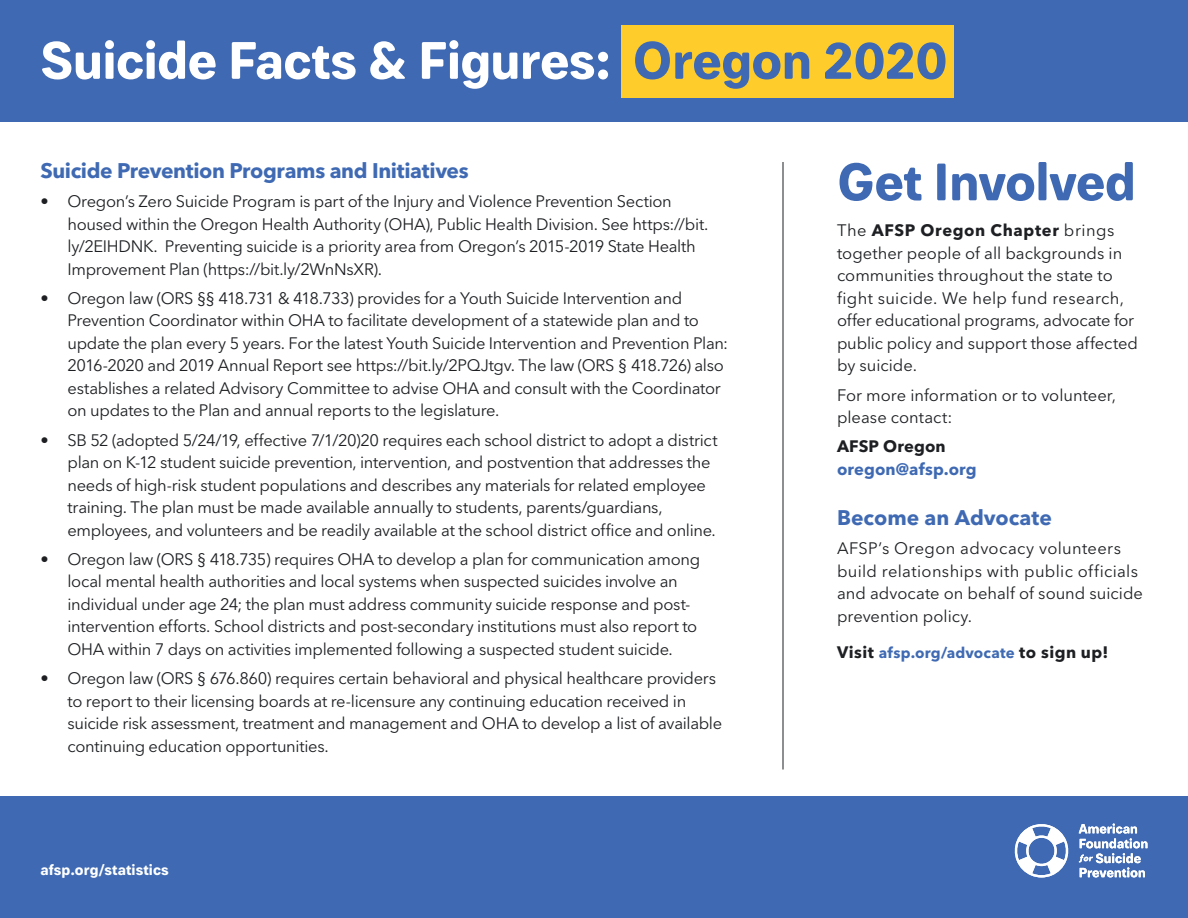
<style>
.page{position:relative;width:1188px;height:918px;background:#fff}
.page>*{position:absolute;margin:0;border:0;box-sizing:border-box;transform-origin:0 0}
.t1{font:700 52.5px "Paul Grotesk Soft";letter-spacing:-.01em;color:#fff}
.t2{font:700 52.5px "Paul Grotesk Soft";letter-spacing:-.01em;color:#3f6ab3}
.t3{font:700 21px "Avenir Next LT Pro";letter-spacing:-.015em;color:#3f6ab3}
.t4{font:700 21px "Avenir Next LT Pro";letter-spacing:.005em;color:#3f6ab3}
.t5{font:16.5px/22.5px "Avenir Next LT Pro";letter-spacing:-.02em;color:#1d1f22}
.t6{font:16.5px/22.5px "Avenir Next LT Pro";color:#1d1f22}
.t7{font:16.5px/22.5px "Avenir Next LT Pro";letter-spacing:.015em;color:#1d1f22}
.t8{font:700 16.5px "Avenir Next LT Pro";letter-spacing:.01em;color:#3f6ab3}
.t9{font:700 16.5px "Avenir Next LT Pro";letter-spacing:.005em;color:#1d1f22}
.t10{font:700 15px "Avenir Next LT Pro";letter-spacing:.015em;color:#3f6ab3}
.t11{font:700 15px "Paul Grotesk Soft";letter-spacing:.005em;color:#fff}
.s1{color:#3f6ab3}
.s2{font-weight:700}
.s3{font-size:16.5px;color:#1d1f22}
</style>
<div class="page">
<div style="left:0;top:796px;width:1188px;height:122px;background:#3f6ab3"></div>
<svg style="left:1079px;top:823px;width:69px;height:54px"></svg>
<svg style="left:1014px;top:824px;width:55px;height:54px"></svg>
<div style="left:0;top:0;width:1188px;height:122px;background:#3f6ab3"></div>
<div style="left:621px;top:26px;width:333px;height:72px;background:#ffcd2b"></div>
<hr style="left:783px;top:162px;width:1px;height:608px;background:#1d1f22">
<h1 class="t1" style="left:40px;top:29px;width:908px">Suicide Facts &amp; Figures: <span class="s1">Oregon 2020</span></h1>
<p class="t3" style="left:40px;top:158px;width:430px">Suicide Prevention Programs and Initiatives</p>
<p class="t5" style="left:67px;top:190px;width:643px;text-indent:-27px">• Oregon’s Zero Suicide Program is part of the Injury and Violence Prevention Section housed within the Oregon Health Authority (OHA), Public Health Division. See https://bit. ly/2EIHDNK. Preventing suicide is a priority area from Oregon’s 2015-2019 State Health Improvement Plan (https://bit.ly/2WnNsXR).</p>
<p class="t5" style="left:67px;top:287px;width:662px;text-indent:-27px">• Oregon law (ORS §§ 418.731 &amp; 418.733) provides for a Youth Suicide Intervention and Prevention Coordinator within OHA to facilitate development of a statewide plan and to update the plan every 5 years. For the latest Youth Suicide Intervention and Prevention Plan:<br>2016-2020 and 2019 Annual Report see https://bit.ly/2PQJtgv. The law (ORS § 418.726) also establishes a related Advisory Committee to advise OHA and consult with the Coordinator on updates to the Plan and annual reports to the legislature.</p>
<p class="t5" style="left:67px;top:429px;width:652px;text-indent:-27px">• SB 52 (adopted 5/24/19, effective 7/1/20)20 requires each school district to adopt a district plan on K-12 student suicide prevention, intervention, and postvention that addresses the needs of high-risk student populations and describes any materials for related employee training. The plan must be made available annually to students, parents/guardians, employees, and volunteers and be readily available at the school district office and online.</p>
<p class="t5" style="left:67px;top:548px;width:634px;text-indent:-27px">• Oregon law (ORS § 418.735) requires OHA to develop a plan for communication among local mental health authorities and local systems when suspected suicides involve an individual under age 24; the plan must address community suicide response and post&shy;intervention efforts. School districts and post-secondary institutions must also report to OHA within 7 days on activities implemented following a suspected student suicide.</p>
<p class="t5" style="left:67px;top:667px;width:656px;text-indent:-27px">• Oregon law (ORS § 676.860) requires certain behavioral and physical healthcare providers to report to their licensing boards at re-licensure any continuing education received in suicide risk assessment, treatment and management and OHA to develop a list of available continuing education opportunities.</p>
<p class="t11" style="left:40px;top:861px;width:130px">afsp.org/statistics</p>
<h1 class="t2" style="left:837px;top:151px;width:300px">Get Involved</h1>
<p class="t6" style="left:837px;top:219px;width:302px">The <span class="s2">AFSP Oregon Chapter</span> brings together people of all backgrounds in communities throughout the state to fight suicide. We help fund research, offer educational programs, advocate for public policy and support those affected by suicide.</p>
<p class="t6" style="left:837px;top:384px;width:280px">For more information or to volunteer, please contact:</p>
<p class="t9" style="left:837px;top:436px;width:110px">AFSP Oregon</p>
<p class="t8" style="left:837px;top:459px;width:141px">oregon@afsp.org</p>
<p class="t4" style="left:837px;top:505px;width:217px">Become an Advocate</p>
<p class="t7" style="left:837px;top:537px;width:307px">AFSP’s Oregon advocacy volunteers build relationships with public officials and advocate on behalf of sound suicide prevention policy.</p>
<p class="t10" style="left:837px;top:643px;width:273px"><span class="s3">Visit</span> afsp.org/advocate <span class="s3">to sign up!</span></p>
</div>
